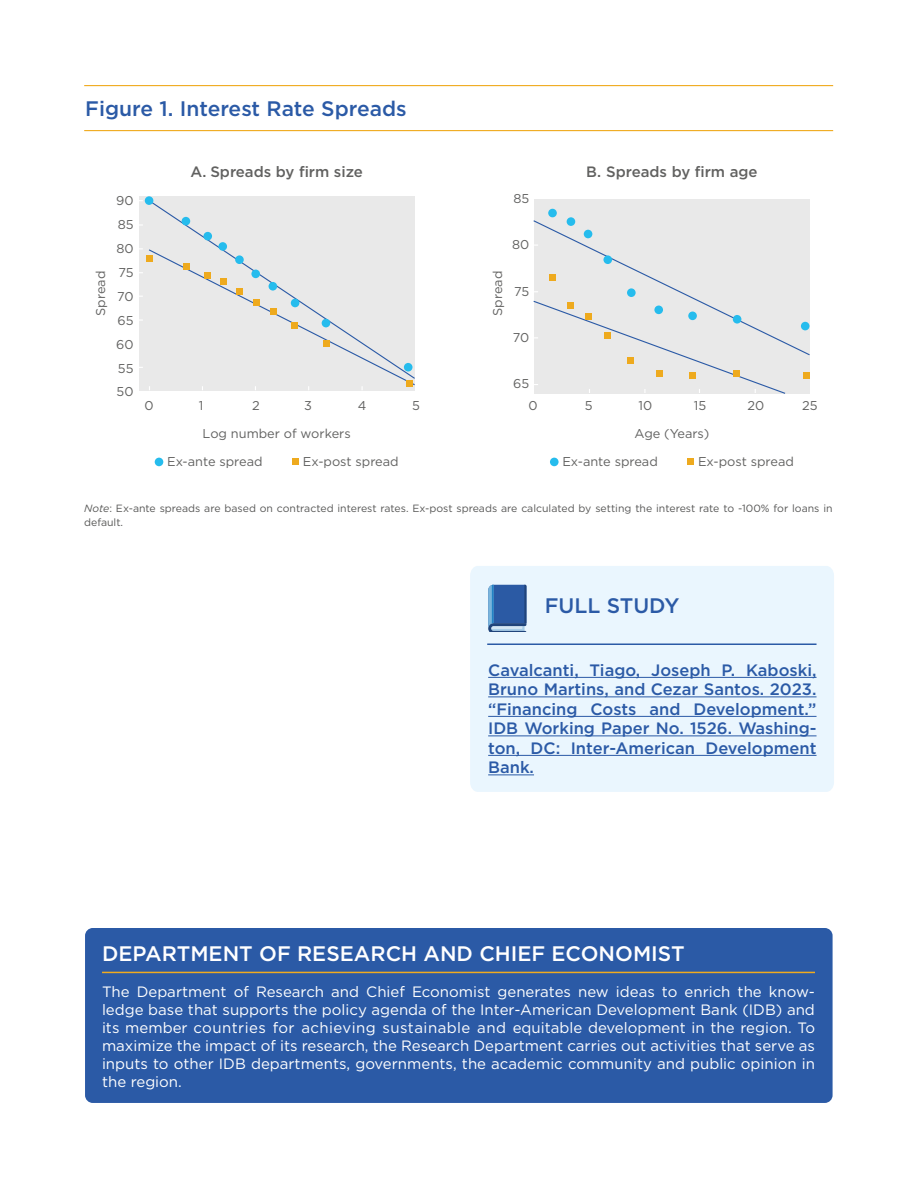
<style>
.page{position:relative;width:918px;height:1188px;background:#fff}
.page>*{position:absolute;margin:0;border:0;box-sizing:border-box;transform-origin:0 0}
.t1{font:500 21px "Gotham";color:#fff}
.t2{font:500 21px "Gotham";color:#2b5aa6}
.t3{font:500 16.5px/19.5px "Gotham";color:#2b5aa6;text-align:justify}
.t4{font:15px/18px "Gotham";color:#fff;text-align:justify}
.t5{font:500 15px "Gotham";color:#616160}
.t6{font:12.75px/24px "Gotham";color:#616160;text-align:justify}
.t7{font:10.5px/13.5px "Gotham";color:#575756}
.s1{font-style:italic}
</style>
<div class="page">
<hr style="left:84px;top:130px;width:749px;height:1px;background:#f0ab1f">
<hr style="left:84px;top:85px;width:749px;height:1px;background:#f0ab1f">
<div style="left:85px;top:928px;width:748px;height:175px;background:#2b5aa6;border-radius:8px"></div>
<hr style="left:102px;top:972px;width:713px;height:1px;background:#f0ab1f">
<div style="left:470px;top:566px;width:364px;height:226px;background:#eaf6fe"></div>
<hr style="left:488px;top:677px;width:329px;height:1px;background:#2b5aa6">
<hr style="left:488px;top:696px;width:329px;height:1px;background:#2b5aa6">
<hr style="left:488px;top:716px;width:329px;height:1px;background:#2b5aa6">
<hr style="left:488px;top:735px;width:329px;height:1px;background:#2b5aa6">
<hr style="left:488px;top:755px;width:329px;height:1px;background:#2b5aa6">
<hr style="left:488px;top:774px;width:46px;height:1px;background:#2b5aa6">
<svg style="left:488px;top:585px;width:38px;height:46px;background:#3f6ead"></svg>
<hr style="left:487px;top:643px;width:330px;height:2px;background:#2b5aa6">
<div style="left:534px;top:199px;width:276px;height:194px;background:#e9e9e9"></div>
<div style="left:139px;top:196px;width:276px;height:194px;background:#e9e9e9"></div>
<div style="left:155px;top:458px;width:8px;height:8px;background:#26bced;border-radius:50%"></div>
<svg style="left:292px;top:459px;width:6px;height:6px"></svg>
<div style="left:550px;top:458px;width:9px;height:8px;background:#26bced;border-radius:50%"></div>
<svg style="left:687px;top:459px;width:6px;height:6px"></svg>
<div style="left:145px;top:196px;width:8px;height:9px;background:#26bced;border-radius:50%"></div>
<div style="left:182px;top:217px;width:8px;height:8px;background:#26bced;border-radius:50%"></div>
<div style="left:203px;top:232px;width:9px;height:8px;background:#26bced;border-radius:50%"></div>
<div style="left:218px;top:242px;width:9px;height:9px;background:#26bced;border-radius:50%"></div>
<div style="left:548px;top:209px;width:9px;height:8px;background:#26bced;border-radius:50%"></div>
<svg style="left:533px;top:219px;width:277px;height:175px"></svg>
<svg style="left:139px;top:248px;width:276px;height:142px"></svg>
<h1 class="t2" style="left:85px;top:94px;width:323px">Figure 1. Interest Rate Spreads</h1>
<p class="t6" style="left:88px;top:316px;width:46px;rotate:-90deg">Spread</p>
<p class="t6" style="left:116px;top:188px;width:19px">90<br>85<br>80<br>75<br>70<br>65<br>60<br>55<br>50</p>
<p class="t5" style="left:190px;top:161px;width:174px">A. Spreads by firm size</p>
<p class="t5" style="left:586px;top:161px;width:173px">B. Spreads by firm age</p>
<p class="t6" style="left:485px;top:316px;width:46px;rotate:-90deg">Spread</p>
<p class="t6" style="left:513px;top:186px;width:17px">85</p>
<p class="t6" style="left:512px;top:233px;width:19px">80</p>
<p class="t6" style="left:514px;top:279px;width:17px">75</p>
<p class="t6" style="left:513px;top:325px;width:18px">70</p>
<p class="t6" style="left:513px;top:371px;width:18px">65</p>
<p class="t6" style="left:145px;top:393px;width:11px">0</p>
<p class="t6" style="left:199px;top:393px;width:6px">1</p>
<p class="t6" style="left:252px;top:393px;width:9px">2</p>
<p class="t6" style="left:304px;top:393px;width:9px">3</p>
<p class="t6" style="left:358px;top:393px;width:10px">4</p>
<p class="t6" style="left:412px;top:393px;width:9px">5</p>
<p class="t6" style="left:528px;top:393px;width:11px">0</p>
<p class="t6" style="left:585px;top:393px;width:9px">5</p>
<p class="t6" style="left:638px;top:393px;width:15px">10</p>
<p class="t6" style="left:694px;top:393px;width:14px">15</p>
<p class="t6" style="left:748px;top:393px;width:18px">20</p>
<p class="t6" style="left:802px;top:393px;width:17px">25</p>
<p class="t6" style="left:203px;top:421px;width:150px">Log number of workers</p>
<p class="t6" style="left:167px;top:449px;width:97px">Ex-ante spread</p>
<p class="t6" style="left:303px;top:449px;width:97px">Ex-post spread</p>
<p class="t6" style="left:635px;top:421px;width:76px">Age (Years)</p>
<p class="t6" style="left:562px;top:449px;width:97px">Ex-ante spread</p>
<p class="t6" style="left:698px;top:449px;width:97px">Ex-post spread</p>
<p class="t7" style="left:84px;top:501px;width:750px"><span class="s1">Note</span>: Ex-ante spreads are based on contracted interest rates. Ex-post spreads are calculated by setting the interest rate to -100% for loans in default.</p>
<h1 class="t2" style="left:545px;top:592px;width:136px">FULL STUDY</h1>
<p class="t3" style="left:488px;top:660px;width:330px">Cavalcanti, Tiago, Joseph P. Kaboski, Bruno Martins, and Cezar Santos. 2023. “Financing Costs and Development.” IDB Working Paper No. 1526. Washing&shy;ton, DC: Inter-American Development Bank.</p>
<h1 class="t1" style="left:102px;top:940px;width:584px">DEPARTMENT OF RESEARCH AND CHIEF ECONOMIST</h1>
<p class="t4" style="left:102px;top:982px;width:714px">The Department of Research and Chief Economist generates new ideas to enrich the know&shy;ledge base that supports the policy agenda of the Inter-American Development Bank (IDB) and its member countries for achieving sustainable and equitable development in the region. To maximize the impact of its research, the Research Department carries out activities that serve as inputs to other IDB departments, governments, the academic community and public opinion in the region.</p>
</div>
